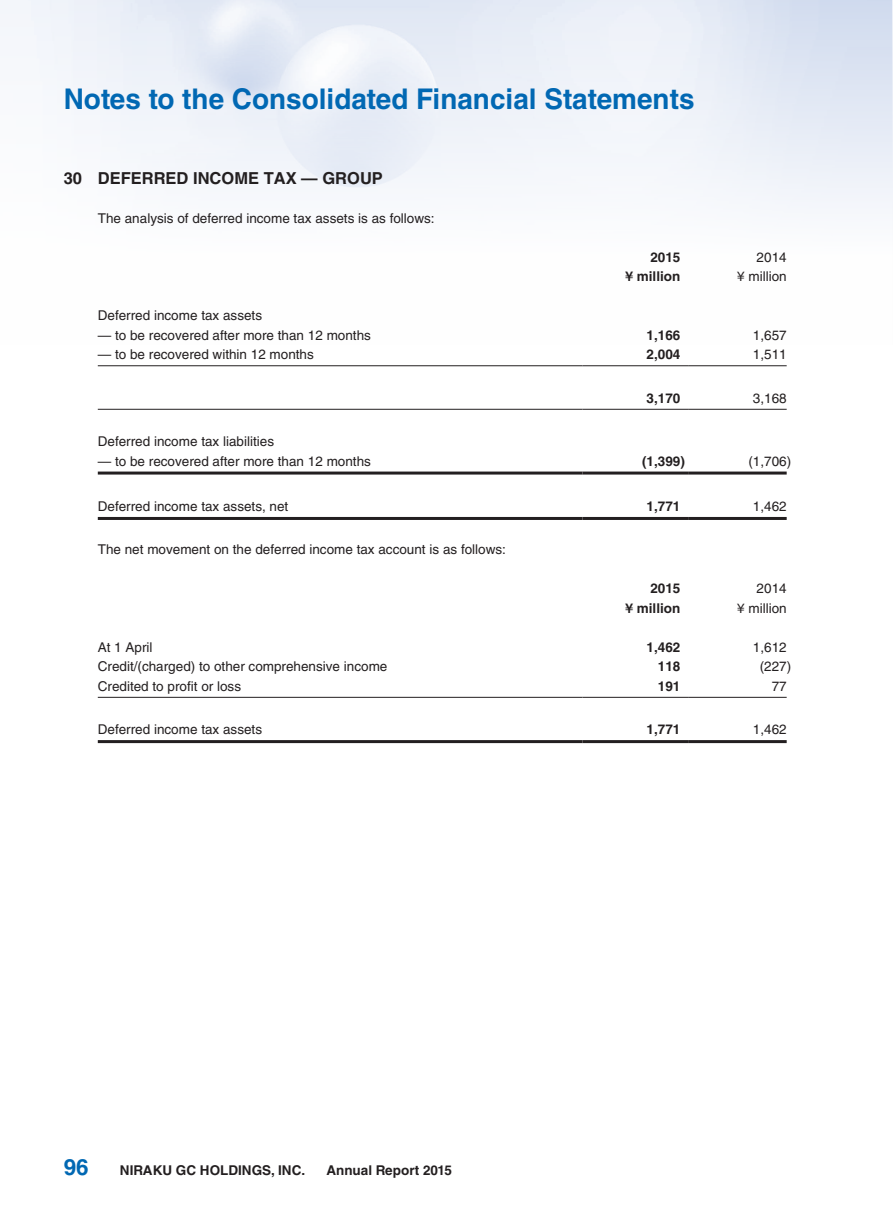
<style>
.page{position:relative;width:893px;height:1212px;background:#fff}
.page>*{position:absolute;margin:0;border:0;box-sizing:border-box;transform-origin:0 0}
.t1{font:700 28.5px "Helvetica LT Std";color:#0168b3}
.t2{font:700 22.5px "Helvetica LT Std";color:#0168b3}
._01_H1{font:700 16.5px "Helvetica LT Std";color:#231f20}
._50_Table_txt{font:13.5px "Helvetica LT Std";color:#231f20}
._50_Table_txt-2{font:700 13.5px "Helvetica LT Std";color:#231f20}
._00_txt{font:13.5px "Helvetica LT Std";color:#231f20}
</style>
<div class="page">
<hr style="left:98px;top:365px;width:485px;height:1px;background:#231f20">
<hr style="left:583px;top:365px;width:106px;height:1px;background:#231f20">
<hr style="left:689px;top:365px;width:98px;height:1px;background:#231f20">
<hr style="left:98px;top:409px;width:485px;height:1px;background:#231f20">
<hr style="left:583px;top:409px;width:106px;height:1px;background:#231f20">
<hr style="left:689px;top:409px;width:98px;height:1px;background:#231f20">
<hr style="left:98px;top:471px;width:485px;height:3px;background:#231f20">
<hr style="left:583px;top:471px;width:106px;height:3px;background:#231f20">
<hr style="left:689px;top:471px;width:98px;height:3px;background:#231f20">
<hr style="left:98px;top:517px;width:485px;height:3px;background:#231f20">
<hr style="left:583px;top:517px;width:106px;height:3px;background:#231f20">
<hr style="left:689px;top:517px;width:98px;height:3px;background:#231f20">
<hr style="left:98px;top:697px;width:485px;height:1px;background:#231f20">
<hr style="left:583px;top:697px;width:106px;height:1px;background:#231f20">
<hr style="left:689px;top:697px;width:98px;height:1px;background:#231f20">
<hr style="left:98px;top:740px;width:485px;height:3px;background:#231f20">
<hr style="left:583px;top:740px;width:106px;height:3px;background:#231f20">
<hr style="left:689px;top:740px;width:98px;height:3px;background:#231f20">
<h1 class="t1" style="left:64px;top:81px;width:632px">Notes to the Consolidated Financial Statements</h1>
<p class="_01_H1" style="left:64px;top:168px;width:321px">30 DEFERRED INCOME TAX — GROUP</p>
<p class="_00_txt" style="left:98px;top:210px;width:338px">The analysis of deferred income tax assets is as follows:</p>
<p class="_50_Table_txt-2" style="left:650px;top:249px;width:32px">2015</p>
<p class="_50_Table_txt" style="left:757px;top:249px;width:32px">2014</p>
<p class="_50_Table_txt-2" style="left:626px;top:268px;width:56px">¥ million</p>
<p class="_50_Table_txt" style="left:737px;top:269px;width:51px">¥ million</p>
<p class="_50_Table_txt" style="left:98px;top:308px;width:166px">Deferred income tax assets</p>
<p class="_50_Table_txt" style="left:98px;top:327px;width:275px">— to be recovered after more than 12 months</p>
<p class="_50_Table_txt-2" style="left:647px;top:327px;width:35px">1,166</p>
<p class="_50_Table_txt" style="left:753px;top:327px;width:35px">1,657</p>
<p class="_50_Table_txt" style="left:98px;top:347px;width:218px">— to be recovered within 12 months</p>
<p class="_50_Table_txt-2" style="left:647px;top:346px;width:35px">2,004</p>
<p class="_50_Table_txt" style="left:753px;top:347px;width:35px">1,511</p>
<p class="_50_Table_txt-2" style="left:647px;top:390px;width:35px">3,170</p>
<p class="_50_Table_txt" style="left:753px;top:390px;width:35px">3,168</p>
<p class="_50_Table_txt" style="left:98px;top:434px;width:178px">Deferred income tax liabilities</p>
<p class="_50_Table_txt" style="left:98px;top:453px;width:275px">— to be recovered after more than 12 months</p>
<p class="_50_Table_txt-2" style="left:642px;top:453px;width:44px">(1,399)</p>
<p class="_50_Table_txt" style="left:748px;top:453px;width:44px">(1,706)</p>
<p class="_50_Table_txt" style="left:98px;top:499px;width:192px">Deferred income tax assets, net</p>
<p class="_50_Table_txt-2" style="left:647px;top:498px;width:35px">1,771</p>
<p class="_50_Table_txt" style="left:753px;top:499px;width:35px">1,462</p>
<p class="_00_txt" style="left:98px;top:542px;width:410px">The net movement on the deferred income tax account is as follows:</p>
<p class="_50_Table_txt-2" style="left:650px;top:580px;width:32px">2015</p>
<p class="_50_Table_txt" style="left:757px;top:581px;width:32px">2014</p>
<p class="_50_Table_txt-2" style="left:626px;top:600px;width:56px">¥ million</p>
<p class="_50_Table_txt" style="left:737px;top:600px;width:51px">¥ million</p>
<p class="_50_Table_txt" style="left:98px;top:639px;width:56px">At 1 April</p>
<p class="_50_Table_txt-2" style="left:647px;top:639px;width:35px">1,462</p>
<p class="_50_Table_txt" style="left:753px;top:639px;width:35px">1,612</p>
<p class="_50_Table_txt" style="left:98px;top:659px;width:291px">Credit/(charged) to other comprehensive income</p>
<p class="_50_Table_txt-2" style="left:658px;top:658px;width:24px">118</p>
<p class="_50_Table_txt" style="left:760px;top:659px;width:33px">(227)</p>
<p class="_50_Table_txt" style="left:98px;top:678px;width:145px">Credited to profit or loss</p>
<p class="_50_Table_txt-2" style="left:658px;top:678px;width:24px">191</p>
<p class="_50_Table_txt" style="left:772px;top:678px;width:17px">77</p>
<p class="_50_Table_txt" style="left:98px;top:722px;width:166px">Deferred income tax assets</p>
<p class="_50_Table_txt-2" style="left:647px;top:721px;width:35px">1,771</p>
<p class="_50_Table_txt" style="left:753px;top:722px;width:35px">1,462</p>
<h2 class="t2" style="left:64px;top:1154px;width:27px">96</h2>
<p class="_50_Table_txt-2" style="left:120px;top:1162px;width:187px">NIRAKU GC HOLDINGS, INC.</p>
<p class="_50_Table_txt-2" style="left:326px;top:1162px;width:127px">Annual Report 2015</p>
</div>
